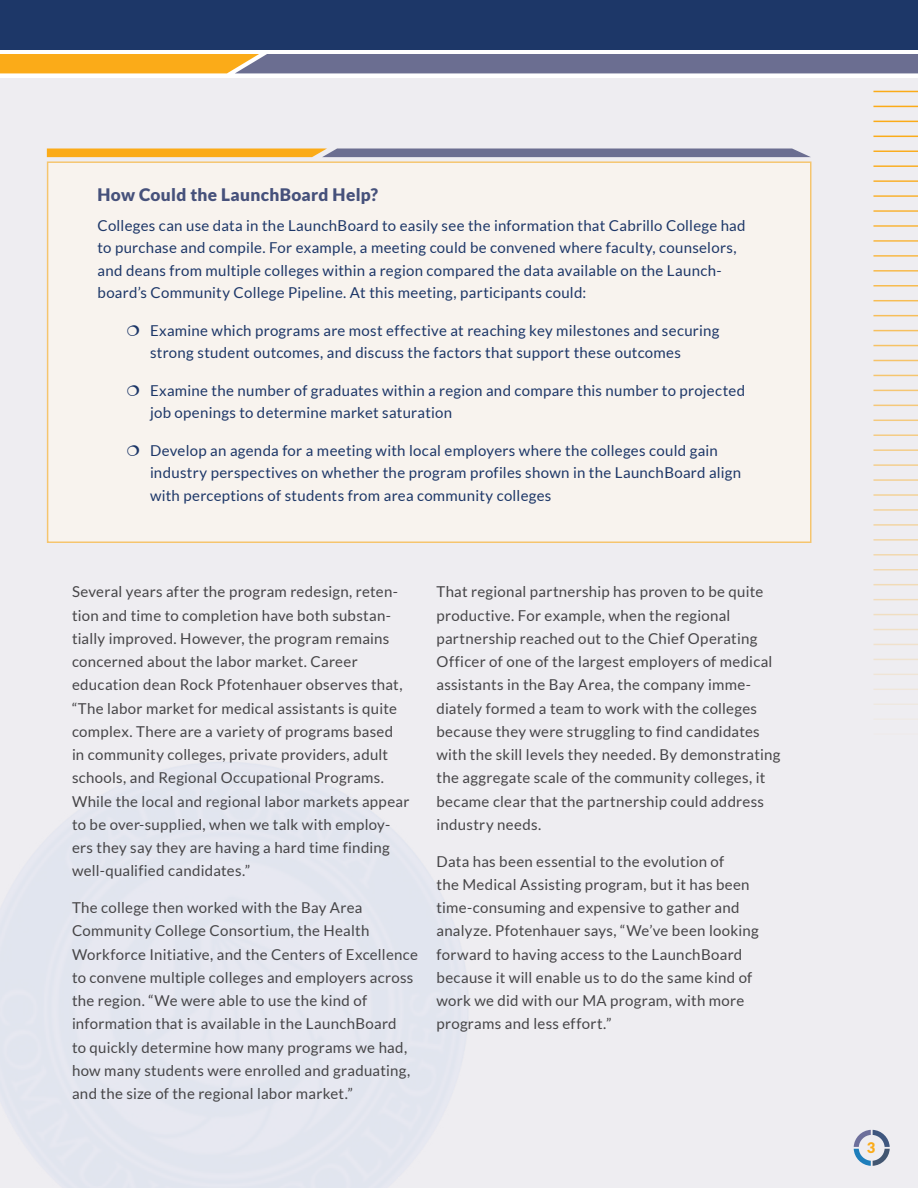
<style>
.page{position:relative;width:918px;height:1188px;background:#fff}
.page>*{position:absolute;margin:0;border:0;box-sizing:border-box;transform-origin:0 0}
.t1{font:900 17.25px "Lato";letter-spacing:.015em;color:#46517b}
.t2{font:15px/23.2px "Lato";letter-spacing:.02em;color:#464547}
.t3{font:15px/22.5px "Lato";letter-spacing:.02em;color:#1d3768}
.t4{font:900 14.55px "Lato";color:#fbab18}
</style>
<div class="page">
<div style="left:0;top:78px;width:918px;height:1110px;background:#eeedf1"></div>
<div style="left:0;top:0;width:918px;height:50px;background:#1d3768"></div>
<svg style="left:0;top:54px;width:918px;height:19px;background:#927f71"></svg>
<hr style="left:873px;top:91px;width:45px;height:1px;background:#fbab18">
<hr style="left:873px;top:106px;width:45px;height:1px;background:#fbab18">
<hr style="left:873px;top:121px;width:45px;height:1px;background:#fbab18">
<hr style="left:873px;top:136px;width:45px;height:1px;background:#fbab18">
<hr style="left:873px;top:151px;width:45px;height:1px;background:#fbab18">
<hr style="left:873px;top:165px;width:45px;height:2px;background:#fbab18">
<hr style="left:873px;top:180px;width:45px;height:2px;background:#fbab18">
<hr style="left:873px;top:195px;width:45px;height:2px;background:#fbab18">
<hr style="left:873px;top:210px;width:45px;height:2px;background:#fbab18">
<hr style="left:873px;top:225px;width:45px;height:2px;background:#fbab18">
<hr style="left:873px;top:240px;width:45px;height:2px;background:#fbab18">
<hr style="left:873px;top:255px;width:45px;height:2px;background:#fbab18">
<hr style="left:873px;top:270px;width:45px;height:2px;background:#fbab18">
<hr style="left:873px;top:285px;width:45px;height:2px;background:#fbab18">
<hr style="left:873px;top:300px;width:45px;height:1px;background:#fbab18">
<hr style="left:873px;top:315px;width:45px;height:1px;background:#fbab18">
<hr style="left:873px;top:330px;width:45px;height:1px;background:#fbab18">
<hr style="left:873px;top:345px;width:45px;height:1px;background:#fbab18">
<hr style="left:873px;top:360px;width:45px;height:1px;background:#fbab18">
<hr style="left:873px;top:375px;width:45px;height:1px;background:#fbab18">
<hr style="left:873px;top:390px;width:45px;height:1px;background:#fbab18">
<hr style="left:873px;top:405px;width:45px;height:1px;background:#fbab18">
<hr style="left:873px;top:420px;width:45px;height:1px;background:#fbab18">
<hr style="left:873px;top:434px;width:45px;height:2px;background:#fbab18">
<hr style="left:873px;top:449px;width:45px;height:2px;background:#fbab18">
<hr style="left:873px;top:464px;width:45px;height:2px;background:#fbab18">
<hr style="left:873px;top:479px;width:45px;height:2px;background:#fbab18">
<hr style="left:873px;top:494px;width:45px;height:2px;background:#fbab18">
<hr style="left:873px;top:509px;width:45px;height:2px;background:#fbab18">
<hr style="left:873px;top:524px;width:45px;height:2px;background:#fbab18">
<hr style="left:873px;top:539px;width:45px;height:2px;background:#fbab18">
<hr style="left:873px;top:554px;width:45px;height:2px;background:#fbab18">
<hr style="left:873px;top:569px;width:45px;height:1px;background:#fbab18">
<hr style="left:873px;top:584px;width:45px;height:1px;background:#fbab18">
<hr style="left:873px;top:599px;width:45px;height:1px;background:#fbab18">
<hr style="left:873px;top:614px;width:45px;height:1px;background:#fbab18">
<hr style="left:873px;top:629px;width:45px;height:1px;background:#fbab18">
<hr style="left:873px;top:644px;width:45px;height:1px;background:#fbab18">
<hr style="left:873px;top:659px;width:45px;height:1px;background:#fbab18">
<hr style="left:873px;top:674px;width:45px;height:1px;background:#fbab18">
<hr style="left:873px;top:689px;width:45px;height:1px;background:#fbab18">
<hr style="left:873px;top:704px;width:45px;height:1px;background:#fbab18">
<hr style="left:873px;top:718px;width:45px;height:2px;background:#fbab18">
<hr style="left:873px;top:733px;width:45px;height:2px;background:#fbab18">
<hr style="left:873px;top:748px;width:45px;height:2px;background:#fbab18">
<svg style="left:854px;top:1130px;width:36px;height:36px"></svg>
<div style="left:47px;top:161px;width:765px;height:382px;background:#f8f3ee"></div>
<svg style="left:47px;top:148px;width:764px;height:9px;background:#a58c6f"></svg>
<p class="t1" style="left:98px;top:185px;width:282px">How Could the LaunchBoard Help?</p>
<p class="t3" style="left:98px;top:214px;width:650px">Colleges can use data in the LaunchBoard to easily see the information that Cabrillo College had to purchase and compile. For example, a meeting could be convened where faculty, counselors, and deans from multiple colleges within a region compared the data available on the Launch&shy;board’s Community College Pipeline. At this meeting, participants could:</p>
<p class="t3" style="left:150px;top:319px;width:571px">Examine which programs are most effective at reaching key milestones and securing strong student outcomes, and discuss the factors that support these outcomes</p>
<p class="t3" style="left:150px;top:379px;width:597px">Examine the number of graduates within a region and compare this number to projected job openings to determine market saturation</p>
<p class="t3" style="left:150px;top:439px;width:593px">Develop an agenda for a meeting with local employers where the colleges could gain industry perspectives on whether the program profiles shown in the LaunchBoard align with perceptions of students from area community colleges</p>
<p class="t2" style="left:72px;top:580px;width:339px">Several years after the program redesign, reten&shy;tion and time to completion have both substan&shy;tially improved. However, the program remains concerned about the labor market. Career education dean Rock Pfotenhauer observes that, “The labor market for medical assistants is quite complex. There are a variety of programs based<br>in community colleges, private providers, adult schools, and Regional Occupational Programs.<br>While the local and regional labor markets appear to be over-supplied, when we talk with employ&shy;ers they say they are having a hard time finding well-qualified candidates.”</p>
<p class="t2" style="left:72px;top:896px;width:347px">The college then worked with the Bay Area Community College Consortium, the Health Workforce Initiative, and the Centers of Excellence to convene multiple colleges and employers across the region. “We were able to use the kind of information that is available in the LaunchBoard<br>to quickly determine how many programs we had, how many students were enrolled and graduating, and the size of the regional labor market.”</p>
<p class="t2" style="left:436px;top:580px;width:345px">That regional partnership has proven to be quite productive. For example, when the regional partnership reached out to the Chief Operating Officer of one of the largest employers of medical assistants in the Bay Area, the company imme&shy;diately formed a team to work with the colleges because they were struggling to find candidates with the skill levels they needed. By demonstrating the aggregate scale of the community colleges, it became clear that the partnership could address industry needs.</p>
<p class="t2" style="left:437px;top:850px;width:324px">Data has been essential to the evolution of<br>the Medical Assisting program, but it has been time-consuming and expensive to gather and analyze. Pfotenhauer says, “We’ve been looking forward to having access to the LaunchBoard because it will enable us to do the same kind of work we did with our MA program, with more programs and less effort.”</p>
<p class="t4" style="left:867px;top:1139px;width:10px">3</p>
</div>
